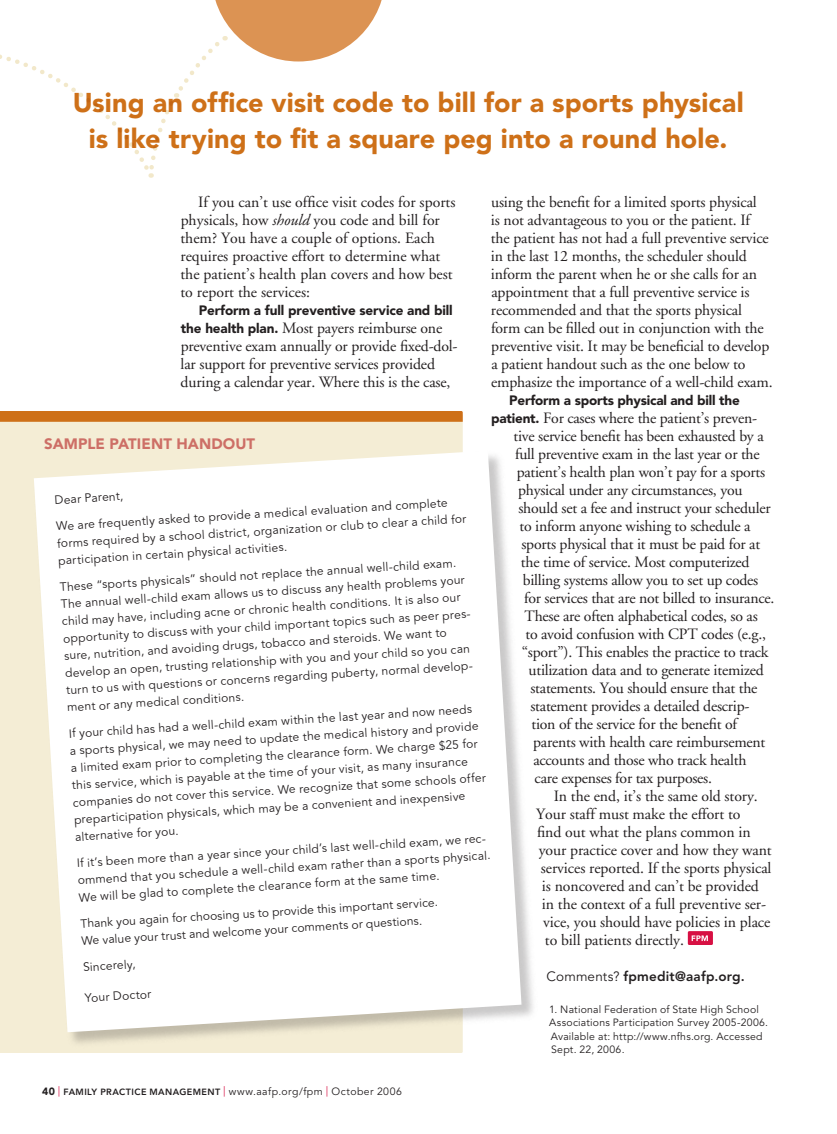
<style>
.page{position:relative;width:837px;height:1134px;background:#fff}
.page>*{position:absolute;margin:0;border:0;box-sizing:border-box;transform-origin:0 0}
.t1{font:900 27px/36px "Avenir LT Std";letter-spacing:.005em;color:#ce7018;text-align:center}
.t2{font:15.75px/18px "Adobe Garamond";letter-spacing:-.01em;color:#231f20}
.t3{font:900 15px "Avenir LT Std";letter-spacing:-.005em;color:#cd6f66}
.t4{font:900 13.5px "Avenir LT Std";letter-spacing:-.01em;color:#231f20}
.t5{font:800 13.5px "Avenir LT Std";letter-spacing:.015em;color:#231f20}
.t6{font:12px/17.4px "Avenir LT Std";color:#231f20}
.t7{font:10.5px/13.5px "Avenir LT Std";letter-spacing:.02em;color:#231f20}
.t8{font:10.5px "Avenir LT Std";letter-spacing:.045em;color:#231f20}
.s1{font-style:italic}
.s2{font-family:"Avenir LT Std";font-weight:900;font-size:13.5px}
.s3{font-weight:400}
.s4{font-weight:900}
.s5{font-family:"Adobe Garamond";color:#d71043}
.s6{font-weight:800;font-size:9px}
</style>
<div class="page">
<svg style="left:0;top:0;width:382px;height:178px"></svg>
<div style="left:688px;top:931px;width:25px;height:14px;background:#d71043;border-radius:2px"></div>
<svg style="left:692px;top:935px;width:16px;height:6px"></svg>
<div style="left:0;top:422px;width:463px;height:631px;background:#f4edd5"></div>
<div style="left:32px;top:449px;width:506px;height:600px;background:#231f20;opacity:.25"></div>
<svg style="left:34px;top:451px;width:488px;height:581px"></svg>
<svg style="left:0;top:411px;width:463px;height:11px;background:#ce721b"></svg>
<h1 class="t1" style="left:73px;top:85px;width:673px">Using an office visit code to bill for a sports physical is like trying to fit a square peg into a round hole.</h1>
<p class="t2" style="left:180px;top:193px;width:277px;text-indent:18px">If you can’t use office visit codes for sports physicals, how <span class="s1">should</span> you code and bill for them? You have a couple of options. Each requires proactive effort to determine what the patient’s health plan covers and how best to report the services:</p>
<p class="t4" style="left:199px;top:302px;width:255px">Perform a full preventive service and bill</p>
<p class="t2" style="left:181px;top:319px;width:279px"><span class="s2">the health plan.</span> Most payers reimburse one preventive exam annually or provide fixed-dol&shy;lar support for preventive services provided during a calendar year. Where this is the case,</p>
<p class="t2" style="left:491px;top:193px;width:283px">using the benefit for a limited sports physical<br>is not advantageous to you or the patient. If the patient has not had a full preventive service in the last 12 months, the scheduler should inform the parent when he or she calls for an appointment that a full preventive service is recommended and that the sports physical form can be filled out in conjunction with the preventive visit. It may be beneficial to develop a patient handout such as the one below to emphasize the importance of a well-child exam.</p>
<p class="t4" style="left:509px;top:392px;width:232px">Perform a sports physical and bill the</p>
<p class="t2" style="left:491px;top:409px;width:267px"><span class="s2">patient.</span> For cases where the patient’s preven-</p>
<p class="t2" style="left:513px;top:427px;width:252px">tive service benefit has been exhausted by a</p>
<p class="t2" style="left:515px;top:445px;width:246px">full preventive exam in the last year or the</p>
<p class="t2" style="left:517px;top:463px;width:250px">patient’s health plan won’t pay for a sports</p>
<p class="t2" style="left:518px;top:481px;width:226px">physical under any circumstances, you</p>
<p class="t2" style="left:518px;top:499px;width:254px">should set a fee and instruct your scheduler</p>
<p class="t2" style="left:519px;top:517px;width:233px">to inform anyone wishing to schedule a</p>
<p class="t2" style="left:521px;top:535px;width:240px">sports physical that it must be paid for at</p>
<p class="t2" style="left:521px;top:553px;width:230px">the time of service. Most computerized</p>
<p class="t2" style="left:523px;top:571px;width:237px">billing systems allow you to set up codes</p>
<p class="t2" style="left:524px;top:589px;width:252px">for services that are not billed to insurance.</p>
<p class="t2" style="left:525px;top:607px;width:235px">These are often alphabetical codes, so as</p>
<p class="t2" style="left:525px;top:625px;width:242px">to avoid confusion with CPT codes (e.g.,</p>
<p class="t2" style="left:522px;top:643px;width:248px">“sport”). This enables the practice to track</p>
<p class="t2" style="left:529px;top:661px;width:237px">utilization data and to generate itemized</p>
<p class="t2" style="left:530px;top:679px;width:229px">statements. You should ensure that the</p>
<p class="t2" style="left:530px;top:697px;width:221px">statement provides a detailed descrip-</p>
<p class="t2" style="left:531px;top:715px;width:207px">tion of the service for the benefit of</p>
<p class="t2" style="left:533px;top:733px;width:234px">parents with health care reimbursement</p>
<p class="t2" style="left:533px;top:751px;width:215px">accounts and those who track health</p>
<p class="t2" style="left:535px;top:769px;width:179px">care expenses for tax purposes.</p>
<p class="t2" style="left:554px;top:787px;width:206px">In the end, it’s the same old story.</p>
<p class="t2" style="left:536px;top:805px;width:206px">Your staff must make the effort to</p>
<p class="t2" style="left:537px;top:823px;width:215px">find out what the plans common in</p>
<p class="t2" style="left:539px;top:841px;width:234px">your practice cover and how they want</p>
<p class="t2" style="left:541px;top:859px;width:232px">services reported. If the sports physical</p>
<p class="t2" style="left:542px;top:877px;width:219px">is noncovered and can’t be provided</p>
<p class="t2" style="left:542px;top:895px;width:226px">in the context of a full preventive ser-</p>
<p class="t2" style="left:543px;top:913px;width:229px">vice, you should have policies in place</p>
<p class="t2" style="left:545px;top:931px;width:141px">to bill patients directly.</p>
<p class="t5" style="left:547px;top:968px;width:200px"><span class="s3">Comments?</span> fpmedit@aafp.org.</p>
<p class="t7" style="left:549px;top:1002px;width:221px">1. National Federation of State High School Associations Participation Survey 2005-2006.<br>Available at: http://www.nfhs.org. Accessed Sept. 22, 2006.</p>
<p class="t3" style="left:44px;top:435px;width:167px">SAMPLE PATI ENT HANDOUT</p>
<p class="t6" style="left:54px;top:488px;width:394px;line-height:24.9px;rotate:-3deg">Dear Parent,<br>We are frequently asked to provide a medical evaluation and complete</p>
<p class="t6" style="left:57px;top:533px;width:411px;line-height:18px;rotate:-3deg">forms required by a school district, organization or club to clear a child for participation in certain physical activities.</p>
<p class="t6" style="left:59px;top:577px;width:412px;rotate:-3deg">These “sports physicals” should not replace the annual well-child exam.<br>The annual well-child exam allows us to discuss any health problems your child may have, including acne or chronic health conditions. It is also our opportunity to discuss with your child important topics such as peer pres&shy;sure, nutrition, and avoiding drugs, tobacco and steroids. We want to develop an open, trusting relationship with you and your child so you can turn to us with questions or concerns regarding puberty, normal develop&shy;ment or any medical conditions.</p>
<p class="t6" style="left:68px;top:724px;width:415px;rotate:-3deg">If your child has had a well-child exam within the last year and now needs<br>a sports physical, we may need to update the medical history and provide a limited exam prior to completing the clearance form. We charge $25 for this service, which is payable at the time of your visit, as many insurance companies do not cover this service. We recognize that some schools offer preparticipation physicals, which may be a convenient and inexpensive alternative for you.</p>
<p class="t6" style="left:76px;top:853px;width:415px;rotate:-3deg">If it’s been more than a year since your child’s last well-child exam, we rec&shy;ommend that you schedule a well-child exam rather than a sports physical.<br>We will be glad to complete the clearance form at the same time.</p>
<p class="t6" style="left:80px;top:914px;width:360px;rotate:-3deg">Thank you again for choosing us to provide this important service.<br>We value your trust and welcome your comments or questions.</p>
<p class="t6" style="left:83px;top:959px;width:54px;rotate:-3deg">Sincerely,</p>
<p class="t6" style="left:85px;top:989px;width:68px;rotate:-3deg">Your Doctor</p>
<p class="t8" style="left:42px;top:1086px;width:362px"><span class="s4">40</span> <span class="s5">|</span> <span class="s6">FAMILY PRACTICE MANAGEMENT</span> <span class="s5">|</span> www.aafp.org/fpm <span class="s5">|</span> October 2006</p>
</div>
